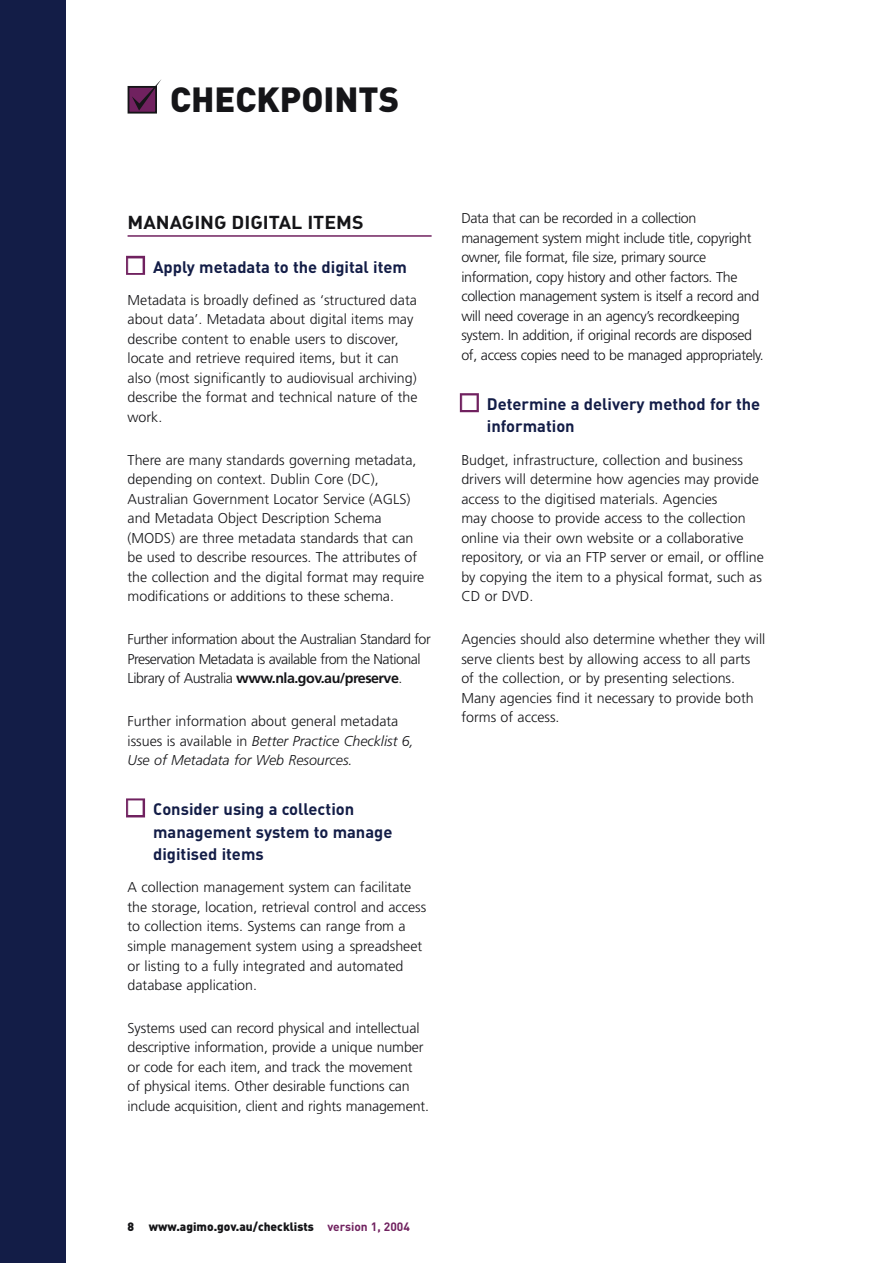
<style>
.page{position:relative;width:893px;height:1263px;background:#fff}
.page>*{position:absolute;margin:0;border:0;box-sizing:border-box;transform-origin:0 0}
.t1{font:900 34.5px "DIN";color:#151518}
.t2{font:700 18.45px "DIN";color:#151518;scale:1.05 1}
.t3{font:700 16.5px/22.5px "DIN";color:#131d47}
.t4{font:300 14.25px/19.5px "Frutiger LT Std";color:#151518}
.t5{font:300 14.25px/19.5px "Frutiger LT Std";letter-spacing:-.025em;color:#151518}
.t6{font:300 14.25px/19.5px "Frutiger LT Std";letter-spacing:-.035em;color:#151518}
.t7{font:900 12px "DIN";color:#151518}
.s1{color:#fff}
.s2{font-weight:700}
.s3{font-style:italic}
.s4{font-weight:700;color:#70215f}
</style>
<div class="page">
<div style="left:0;top:0;width:66px;height:1263px;background:#131d47"></div>
<hr style="left:128px;top:235px;width:304px;height:2px;background:#70215f">
<div style="left:126px;top:256px;width:19px;height:19px;border:4px solid #70215f"></div>
<div style="left:126px;top:798px;width:19px;height:19px;border:4px solid #70215f"></div>
<div style="left:460px;top:393px;width:19px;height:19px;border:4px solid #70215f"></div>
<div style="left:128px;top:87px;width:28px;height:26px;background:#70215f"></div>
<div style="left:128px;top:86px;width:29px;height:28px;border:2px solid #151518"></div>
<svg style="left:132px;top:79px;width:30px;height:32px"></svg>
<h1 class="t1" style="left:170px;top:77px;width:231px">CHECKPOINTS</h1>
<p class="t2" style="left:128px;top:210px;width:226px">MANAGING DIGITAL ITEMS</p>
<p class="t3" style="left:128px;top:255px;width:281px"><span class="s1">■</span> Apply metadata to the digital item</p>
<p class="t4" style="left:128px;top:290px;width:291px">Metadata is broadly defined as ‘structured data about data’. Metadata about digital items may describe content to enable users to discover, locate and retrieve required items, but it can also (most significantly to audiovisual archiving) describe the format and technical nature of the work.</p>
<p class="t4" style="left:128px;top:450px;width:298px">There are many standards governing metadata, depending on context. Dublin Core (DC), Australian Government Locator Service (AGLS) and Metadata Object Description Schema (MODS) are three metadata standards that can be used to describe resources. The attributes of the collection and the digital format may require modifications or additions to these schema.</p>
<p class="t6" style="left:128px;top:630px;width:305px">Further information about the Australian Standard for<br>Preservation Metadata is available from the National<br>Library of Australia <span class="s2">www.nla.gov.au/preserve</span>.</p>
<p class="t4" style="left:128px;top:712px;width:288px">Further information about general metadata issues is available in <span class="s3">Better Practice Checklist 6,<br>Use of Metadata for Web Resources.</span></p>
<p class="t3" style="left:153px;top:797px;width:241px;text-indent:-26px"><span class="s1">■</span> Consider using a collection management system to manage digitised items</p>
<p class="t4" style="left:128px;top:878px;width:300px">A collection management system can facilitate the storage, location, retrieval control and access to collection items. Systems can range from a simple management system using a spreadsheet or listing to a fully integrated and automated database application.</p>
<p class="t4" style="left:128px;top:1018px;width:303px">Systems used can record physical and intellectual descriptive information, provide a unique number or code for each item, and track the movement<br>of physical items. Other desirable functions can include acquisition, client and rights management.</p>
<p class="t5" style="left:461px;top:209px;width:304px">Data that can be recorded in a collection management system might include title, copyright owner, file format, file size, primary source information, copy history and other factors. The collection management system is itself a record and will need coverage in an agency’s recordkeeping system. In addition, if original records are disposed of, access copies need to be managed appropriately.</p>
<p class="t3" style="left:487px;top:392px;width:275px;text-indent:-26px"><span class="s1">■</span> Determine a delivery method for the information</p>
<p class="t4" style="left:461px;top:450px;width:304px">Budget, infrastructure, collection and business drivers will determine how agencies may provide access to the digitised materials. Agencies<br>may choose to provide access to the collection online via their own website or a collaborative repository, or via an FTP server or email, or offline by copying the item to a physical format, such as CD or DVD.</p>
<p class="t4" style="left:461px;top:630px;width:305px">Agencies should also determine whether they will serve clients best by allowing access to all parts of the collection, or by presenting selections.<br>Many agencies find it necessary to provide both forms of access.</p>
<p class="t7" style="left:128px;top:1218px;width:284px">8 www.agimo.gov.au/checklists <span class="s4">version 1, 2004</span></p>
</div>
